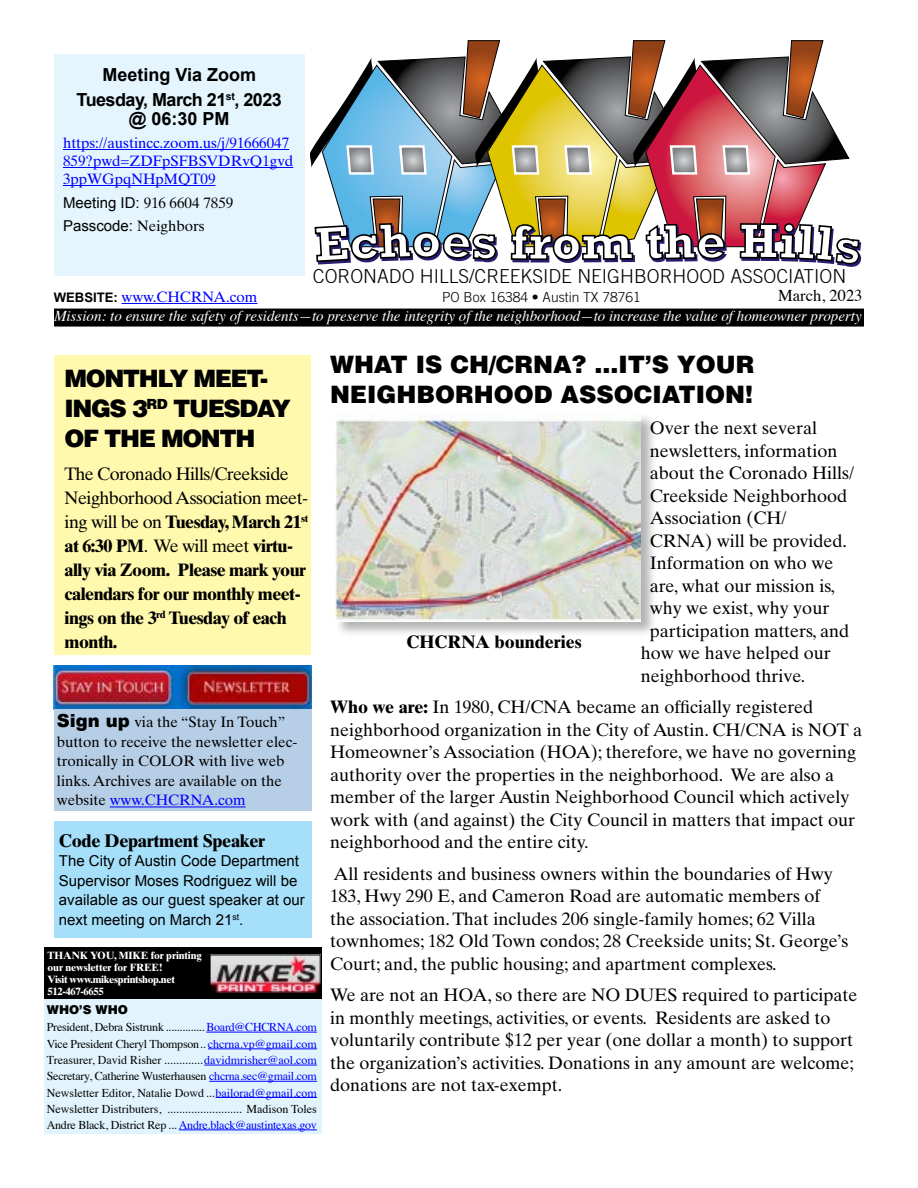
<style>
.page{position:relative;width:918px;height:1188px;background:#fff}
.page>*{position:absolute;margin:0;border:0;box-sizing:border-box;transform-origin:0 0}
.t1{font:700 49.5px "Rockwell";color:#fff;scale:1.05 1}
.t2{font:900 24px/30px "Helvetica LT Std";color:#000}
.t3{font:900 24px/30px "Helvetica LT Std";letter-spacing:-.06em;color:#000}
.t4{font:300 19.2px "Trade Gothic LT Std";color:#000}
.t5{font:700 18.3px "Times Ten LT Std";letter-spacing:-.02em;color:#000}
.t6{font:18px/22.5px "Times Ten LT Std";color:#000}
.t7{font:700 18px/24px "Times Ten LT Std";letter-spacing:-.03em;color:#000}
.t8{font:700 18px/25.5px "Arial";letter-spacing:-.025em;color:#000;text-align:center}
.t9{font:700 18px "Times Ten LT Std";color:#000}
.t10{font:16.5px "Times";color:#000}
.t11{font:15px/19.5px "Times Ten LT Std";color:#000}
.t12{font:15px/19.5px "Arial";color:#000}
.t13{font:italic 15px "Times";color:#fff}
.t14{font:15px/18px "Times Ten LT Std";color:#00f}
.t15{font:300 13.8px "Trade Gothic LT Std";color:#000}
.t16{font:900 12.15px "Helvetica LT Std";color:#000}
.t17{font:12px/16.4px "Times";letter-spacing:-.02em;color:#000;text-align:justify}
.t18{font:700 10.5px/12px "Times Ten LT Std";letter-spacing:-.01em;color:#fff}
.s1{font-family:"Arial"}
.s2{font-family:"Times Ten LT Std"}
.s3{font-family:"Arial";font-weight:700;font-size:13.2px;color:#000}
.s4{font-weight:400}
.s5{font-family:"Arial";font-weight:900;font-size:18px}
.s6{color:#00f}
.s7{font-weight:700}
</style>
<div class="page">
<div style="left:54px;top:54px;width:250px;height:221px;background:#e4f5fd"></div>
<hr style="left:63px;top:149px;width:226px;height:1px;background:#00f">
<hr style="left:63px;top:167px;width:230px;height:1px;background:#00f">
<hr style="left:63px;top:185px;width:153px;height:1px;background:#00f">
<div style="left:54px;top:309px;width:810px;height:18px;background:#000"></div>
<hr style="left:122px;top:303px;width:135px;height:1px;background:#00f">
<div style="left:336px;top:413px;width:321px;height:224px;background:#000;opacity:.3"></div>
<img style="left:336px;top:414px;width:305px;height:207px">
<div style="left:54px;top:821px;width:258px;height:117px;background:#a5dff9"></div>
<div style="left:54px;top:356px;width:257px;height:299px;background:#fff9ae"></div>
<img style="left:53px;top:665px;width:259px;height:44px">
<div style="left:54px;top:709px;width:258px;height:102px;background:#b7cee7"></div>
<hr style="left:110px;top:807px;width:136px;height:1px;background:#00f">
<div style="left:44px;top:996px;width:277px;height:138px;background:#e1f4fd"></div>
<hr style="left:206px;top:1032px;width:111px;height:1px;background:#00f">
<hr style="left:208px;top:1049px;width:109px;height:1px;background:#00f">
<hr style="left:204px;top:1065px;width:113px;height:1px;background:#00f">
<hr style="left:209px;top:1081px;width:108px;height:1px;background:#00f">
<hr style="left:216px;top:1097px;width:101px;height:1px;background:#00f">
<hr style="left:179px;top:1130px;width:138px;height:1px;background:#00f">
<div style="left:44px;top:948px;width:277px;height:51px;background:#000"></div>
<img style="left:212px;top:957px;width:107px;height:33px">
<svg style="left:309px;top:40px;width:553px;height:227px"></svg>
<p class="t8" style="left:77px;top:62px;width:207px">Meeting Via Zoom<br>Tuesday, March 21<sup>st</sup>, 2023</p>
<p class="t8" style="left:129px;top:107px;width:102px">@ 06:30 PM</p>
<p class="t14" style="left:63px;top:134px;width:232px">https://austincc.zoom.us/j/91666047<br>859?pwd=ZDFpSFBSVDRvQ1gvd<br>3ppWGpqNHpMQT09</p>
<p class="t11" style="left:63px;top:193px;width:172px"><span class="s1">Meeting ID:</span> 916 6604 7859</p>
<p class="t12" style="left:63px;top:216px;width:143px">Passcode: <span class="s2">Neighbors</span></p>
<h1 class="t1" style="left:412px;top:210px;width:30px">o</h1>
<h1 class="t1" style="left:528px;top:213px;width:102px">rom</h1>
<h1 class="t1" style="left:739px;top:211px;width:39px">H</h1>
<p class="t4" style="left:313px;top:264px;width:535px">CORONADO HILLS/CREEKSIDE NEIGHBORHOOD ASSOCIATION</p>
<p class="t14" style="left:54px;top:288px;width:205px"><span class="s3">WEBSITE:</span> www.CHCRNA.com</p>
<p class="t15" style="left:442px;top:289px;width:200px">PO Box 16384 • Austin TX 78761</p>
<p class="t10" style="left:778px;top:280px;width:86px">March, 2023</p>
<p class="t13" style="left:54px;top:303px;width:809px">Mission: to ensure the safety of residents—to preserve the integrity of the neighborhood—to increase the value of homeowner property</p>
<h2 class="t3" style="left:65px;top:363px;width:228px">MONTHLY MEET-<br>INGS 3<sup>RD</sup> TUESDAY<br>OF THE MONTH</h2>
<p class="t7" style="left:65px;top:461px;width:245px"><span class="s4">The Coronado Hills/Creekside<br>Neighborhood Association meet&shy;ing will be on</span> Tuesday, March 21<sup>st </sup>at 6:30 PM<span class="s4">. We will meet</span> virtu&shy;ally via Zoom. Please mark your calendars for our monthly meet&shy;ings on the 3<sup>rd</sup> Tuesday of each month.</p>
<p class="t11" style="left:57px;top:713px;width:242px"><span class="s5">Sign up</span> via the “Stay In Touch” button to receive the newsletter elec&shy;tronically in COLOR with live web links. Archives are available on the website <span class="s6">www.CHCRNA.com</span></p>
<p class="t5" style="left:59px;top:829px;width:208px">Code Department Speaker</p>
<p class="t12" style="left:59px;top:851px;width:247px">The City of Austin Code Department Supervisor Moses Rodriguez will be available as our guest speaker at our next meeting on March 21<sup>st</sup>.</p>
<p class="t18" style="left:48px;top:949px;width:156px">THANK YOU, MIKE for printing our newsletter for FREE!<br>Visit www.mikesprintshop.net<br>512-467-6655</p>
<p class="t16" style="left:47px;top:1002px;width:83px">WHO’S WHO</p>
<p class="t17" style="left:47px;top:1018px;width:272px">President, Debra Sistrunk.............. <span class="s6">Board@CHCRNA.com </span>Vice President Cheryl Thompson.. <span class="s6">chcrna.vp@gmail.com </span>Treasurer, David Risher .............<span class="s6">davidmrisher@aol.com </span>Secretary, Catherine Wusterhausen <span class="s6">chcrna.sec@gmail.com </span>Newsletter Editor, Natalie Dowd ...<span class="s6">bailorad@gmail.com </span>Newsletter Distributers, ......................... Madison Toles Andre Black, District Rep ... <span class="s6">Andre.black@austintexas.gov</span></p>
<h2 class="t2" style="left:330px;top:349px;width:426px">WHAT IS CH/CRNA? …IT’S YOUR<br>NEIGHBORHOOD ASSOCIATION!</h2>
<p class="t6" style="left:650px;top:417px;width:169px">Over the next several</p>
<p class="t6" style="left:650px;top:439px;width:189px">newsletters, information</p>
<p class="t6" style="left:650px;top:462px;width:206px">about the Coronado Hills/</p>
<p class="t6" style="left:650px;top:484px;width:199px">Creekside Neighborhood</p>
<p class="t6" style="left:650px;top:507px;width:138px">Association (CH/</p>
<p class="t6" style="left:650px;top:529px;width:199px">CRNA) will be provided.</p>
<p class="t6" style="left:650px;top:552px;width:185px">Information on who we</p>
<p class="t6" style="left:650px;top:574px;width:187px">are, what our mission is,</p>
<p class="t6" style="left:650px;top:597px;width:181px">why we exist, why your</p>
<p class="t6" style="left:650px;top:619px;width:201px">participation matters, and</p>
<p class="t6" style="left:641px;top:642px;width:191px">how we have helped our</p>
<p class="t6" style="left:641px;top:664px;width:166px">neighborhood thrive.</p>
<p class="t6" style="left:330px;top:696px;width:534px"><span class="s7">Who we are:</span> In 1980, CH/CNA became an officially registered neighborhood organization in the City of Austin. CH/CNA is NOT a Homeowner’s Association (HOA); therefore, we have no governing authority over the properties in the neighborhood. We are also a member of the larger Austin Neighborhood Council which actively work with (and against) the City Council in matters that impact our neighborhood and the entire city.</p>
<p class="t6" style="left:330px;top:862px;width:520px">All residents and business owners within the boundaries of Hwy 183, Hwy 290 E, and Cameron Road are automatic members of the association. That includes 206 single-family homes; 62 Villa townhomes; 182 Old Town condos; 28 Creekside units; St. George’s Court; and, the public housing; and apartment complexes.</p>
<p class="t6" style="left:330px;top:984px;width:529px">We are not an HOA, so there are NO DUES required to participate in monthly meetings, activities, or events. Residents are asked to voluntarily contribute $12 per year (one dollar a month) to support the organization’s activities. Donations in any amount are welcome; donations are not tax-exempt.</p>
<p class="t9" style="left:407px;top:631px;width:177px">CHCRNA bounderies</p>
</div>
